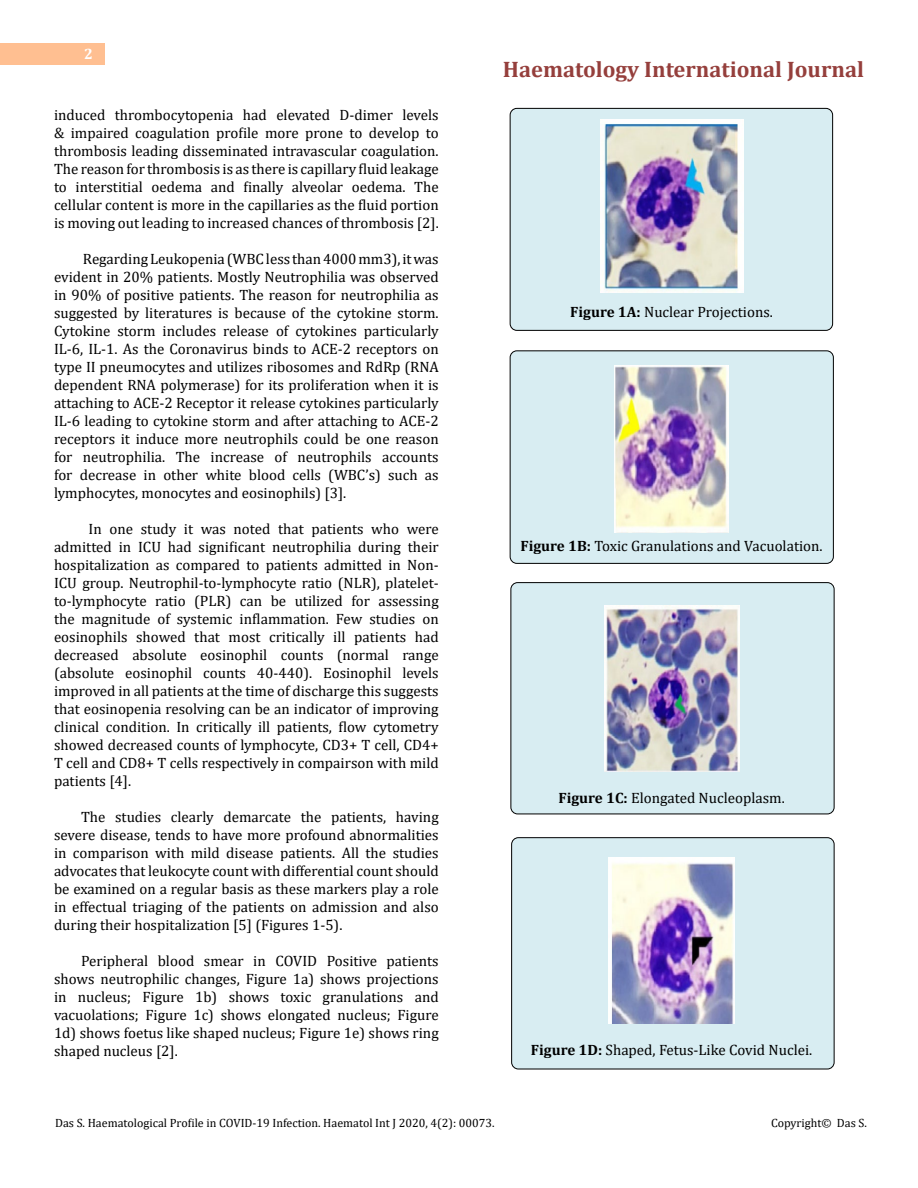
<style>
.page{position:relative;width:918px;height:1188px;background:#fff}
.page>*{position:absolute;margin:0;border:0;box-sizing:border-box;transform-origin:0 0}
.t1{font:700 22.5px "Cambria";color:#953f3c}
.t2{font:15px/18px "Cambria";color:#000;text-align:justify}
.t3{font:700 15px "Cambria";color:#fff}
.t4{font:12px "Cambria";color:#000}
.s1{font-weight:700}
</style>
<div class="page">
<div style="left:0;top:43px;width:105px;height:21px;background:#ffbf91"></div>
<div style="left:512px;top:838px;width:322px;height:231px;background:#d8edf2;border-radius:7px"></div>
<div style="left:511px;top:837px;width:324px;height:232px;border:1px solid #000;border-radius:7px"></div>
<div style="left:511px;top:583px;width:323px;height:231px;background:#d8edf2;border-radius:7px"></div>
<div style="left:511px;top:582px;width:324px;height:232px;border:1px solid #000;border-radius:7px"></div>
<div style="left:510px;top:351px;width:323px;height:212px;background:#d8edf2;border-radius:7px"></div>
<div style="left:510px;top:350px;width:324px;height:214px;border:1px solid #000;border-radius:7px"></div>
<div style="left:510px;top:108px;width:323px;height:222px;background:#d8edf2;border-radius:7px"></div>
<div style="left:510px;top:108px;width:323px;height:223px;border:1px solid #000;border-radius:7px"></div>
<img style="left:600px;top:119px;width:143px;height:173px">
<img style="left:614px;top:365px;width:115px;height:168px">
<img style="left:604px;top:605px;width:135px;height:166px">
<img style="left:608px;top:857px;width:127px;height:167px">
<p class="t3" style="left:84px;top:44px;width:10px">2</p>
<p class="t2" style="left:54px;top:105px;width:386px">induced thrombocytopenia had elevated D-dimer levels &amp; impaired coagulation profile more prone to develop to thrombosis leading disseminated intravascular coagulation.<br>The reason for thrombosis is as there is capillary fluid leakage to interstitial oedema and finally alveolar oedema. The cellular content is more in the capillaries as the fluid portion is moving out leading to increased chances of thrombosis [2].</p>
<p class="t2" style="left:54px;top:249px;width:386px;text-indent:29px">Regarding Leukopenia (WBC less than 4000 mm3), it was evident in 20% patients. Mostly Neutrophilia was observed in 90% of positive patients. The reason for neutrophilia as suggested by literatures is because of the cytokine storm.<br>Cytokine storm includes release of cytokines particularly IL-6, IL-1. As the Coronavirus binds to ACE-2 receptors on type II pneumocytes and utilizes ribosomes and RdRp (RNA dependent RNA polymerase) for its proliferation when it is attaching to ACE-2 Receptor it release cytokines particularly IL-6 leading to cytokine storm and after attaching to ACE-2 receptors it induce more neutrophils could be one reason for neutrophilia. The increase of neutrophils accounts for decrease in other white blood cells (WBC’s) such as lymphocytes, monocytes and eosinophils) [3].</p>
<p class="t2" style="left:54px;top:519px;width:386px;text-indent:35px">In one study it was noted that patients who were admitted in ICU had significant neutrophilia during their hospitalization as compared to patients admitted in Non-ICU group. Neutrophil-to-lymphocyte ratio (NLR), platelet&shy;to-lymphocyte ratio (PLR) can be utilized for assessing the magnitude of systemic inflammation. Few studies on eosinophils showed that most critically ill patients had decreased absolute eosinophil counts (normal range (absolute eosinophil counts 40-440). Eosinophil levels improved in all patients at the time of discharge this suggests that eosinopenia resolving can be an indicator of improving clinical condition. In critically ill patients, flow cytometry showed decreased counts of lymphocyte, CD3+ T cell, CD4+ T cell and CD8+ T cells respectively in compairson with mild patients [4].</p>
<p class="t2" style="left:54px;top:807px;width:386px;text-indent:27px">The studies clearly demarcate the patients, having severe disease, tends to have more profound abnormalities in comparison with mild disease patients. All the studies advocates that leukocyte count with differential count should be examined on a regular basis as these markers play a role in effectual triaging of the patients on admission and also during their hospitalization [5] (Figures 1-5).</p>
<p class="t2" style="left:54px;top:951px;width:386px;text-indent:27px">Peripheral blood smear in COVID Positive patients shows neutrophilic changes, Figure 1a) shows projections in nucleus; Figure 1b) shows toxic granulations and vacuolations; Figure 1c) shows elongated nucleus; Figure 1d) shows foetus like shaped nucleus; Figure 1e) shows ring shaped nucleus [2].</p>
<h1 class="t1" style="left:503px;top:54px;width:363px">Haematology International Journal</h1>
<p class="t2" style="left:570px;top:303px;width:204px"><span class="s1">Figure 1A:</span> Nuclear Projections.</p>
<p class="t2" style="left:521px;top:537px;width:304px"><span class="s1">Figure 1B:</span> Toxic Granulations and Vacuolation.</p>
<p class="t2" style="left:558px;top:789px;width:228px"><span class="s1">Figure 1C:</span> Elongated Nucleoplasm.</p>
<p class="t2" style="left:531px;top:1041px;width:283px"><span class="s1">Figure 1D:</span> Shaped, Fetus-Like Covid Nuclei.</p>
<p class="t4" style="left:55px;top:1115px;width:441px">Das S. Haematological Profile in COVID-19 Infection. Haematol Int J 2020, 4(2): 00073.</p>
<p class="t4" style="left:771px;top:1115px;width:97px">Copyright© Das S.</p>
</div>
